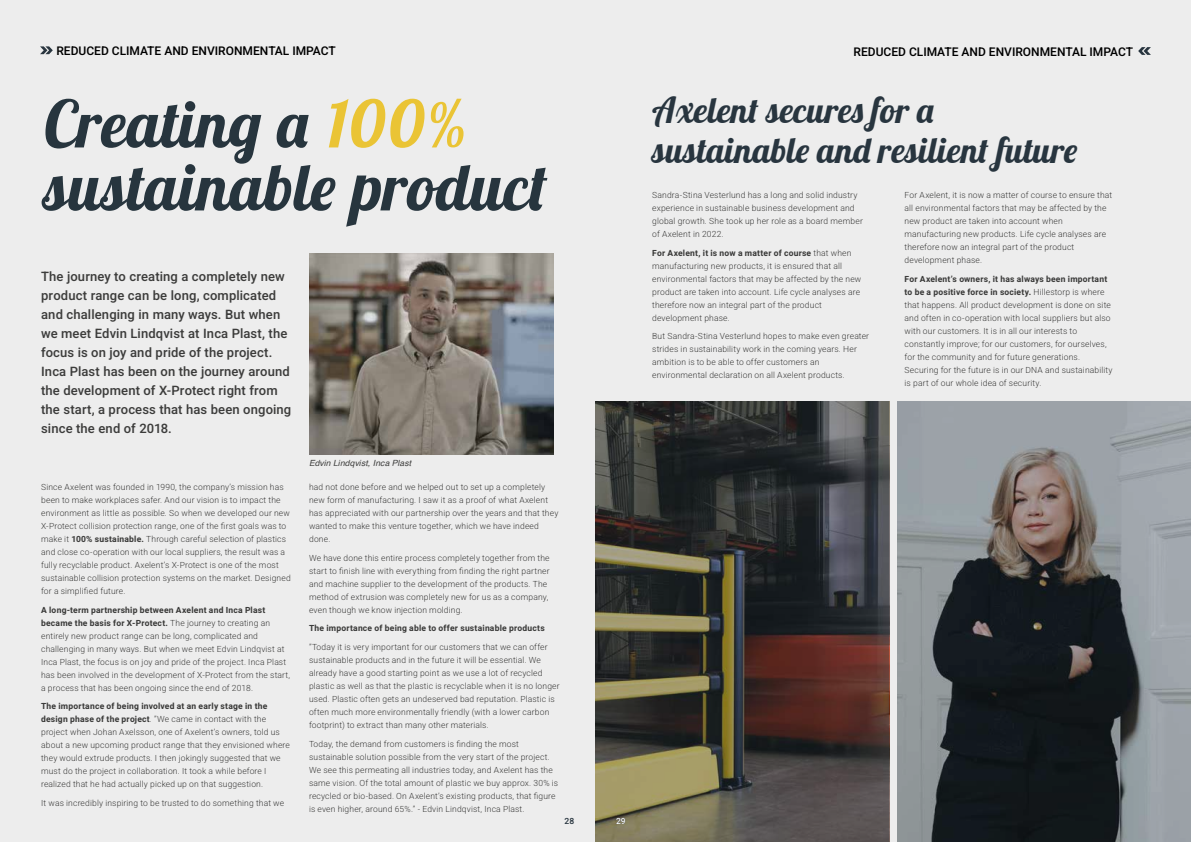
<style>
.page{position:relative;width:1191px;height:842px;background:#fff}
.page>*{position:absolute;margin:0;border:0;box-sizing:border-box;transform-origin:0 0}
.t1{font:italic 700 65px/63px "Lobster Two";letter-spacing:.005em;color:#27353e}
.t2{font:35px/40px "Lobster";letter-spacing:.005em;color:#28353f}
.t3{font:500 13px/19px "Heebo";letter-spacing:.01em;color:#3c3c3b}
.t4{font:500 12px "Heebo";color:#000}
.t5{font:300 8.5px/13px "Heebo";letter-spacing:.02em;color:#3c3c3b}
.t6{font:700 8.5px "Heebo";letter-spacing:.025em;color:#3c3c3b}
.t7{font:italic 8.5px "Helvetica";letter-spacing:.015em;color:#3c3c3b}
.t8{font:500 8.5px "Heebo";color:#28353f}
.t9{font:500 8.5px "Heebo";color:#fff}
.s1{color:#eac435}
.s2{font-weight:700}
</style>
<div class="page">
<div style="left:595px;top:0;width:596px;height:842px;background:#ededed"></div>
<div style="left:0;top:0;width:596px;height:842px;background:#ededed"></div>
<svg style="left:1138px;top:47px;width:13px;height:8px"></svg>
<svg style="left:40px;top:46px;width:13px;height:8px"></svg>
<svg style="left:595px;top:401px;width:294px;height:441px"></svg>
<svg style="left:897px;top:401px;width:294px;height:441px"></svg>
<img style="left:309px;top:254px;width:244px;height:200px">
<h3 class="t4" style="left:56px;top:43px;width:281px">REDUCED CLIMATE AND ENVIRONMENTAL IMPACT</h3>
<h1 class="t1" style="left:43px;top:92px;width:504px">Creating a <span class="s1">100% </span>sustainable product</h1>
<p class="t3" style="left:41px;top:267px;width:252px">The journey to creating a completely new product range can be long, complicated and challenging in many ways. But when we meet Edvin Lindqvist at Inca Plast, the focus is on joy and pride of the project.<br>Inca Plast has been on the journey around the development of X-Protect right from the start, a process that has been ongoing since the end of 2018.</p>
<p class="t5" style="left:41px;top:480px;width:251px">Since Axelent was founded in 1990, the company’s mission has been to make workplaces safer. And our vision is to impact the environment as little as possible. So when we developed our new X-Protect collision protection range, one of the first goals was to make it <span class="s2">100% sustainable.</span> Through careful selection of plastics and close co-operation with our local suppliers, the result was a fully recyclable product. Axelent’s X-Protect is one of the most sustainable collision protection systems on the market. Designed for a simplified future.</p>
<p class="t5" style="left:41px;top:603px;width:250px"><span class="s2">A long-term partnership between Axelent and Inca Plast became the basis for X-Protect.</span> The journey to creating an entirely new product range can be long, complicated and challenging in many ways. But when we meet Edvin Lindqvist at Inca Plast, the focus is on joy and pride of the project. Inca Plast has been involved in the development of X-Protect from the start, a process that has been ongoing since the end of 2018.</p>
<p class="t5" style="left:41px;top:700px;width:250px"><span class="s2">The importance of being involved at an early stage in the design phase of the project</span>. ”We came in contact with the project when Johan Axelsson, one of Axelent’s owners, told us about a new upcoming product range that they envisioned where they would extrude products. I then jokingly suggested that we must do the project in collaboration. It took a while before I realized that he had actually picked up on that suggestion.</p>
<p class="t5" style="left:41px;top:796px;width:244px">It was incredibly inspiring to be trusted to do something that we</p>
<p class="t7" style="left:309px;top:456px;width:104px">Edvin Lindqvist, Inca Plast</p>
<p class="t5" style="left:309px;top:481px;width:251px">had not done before and we helped out to set up a completely new form of manufacturing. I saw it as a proof of what Axelent has appreciated with our partnership over the years and that they wanted to make this venture together, which we have indeed done.</p>
<p class="t5" style="left:309px;top:551px;width:242px">We have done this entire process completely together from the start to finish line with everything from finding the right partner and machine supplier to the development of the products. The method of extrusion was completely new for us as a company, even though we know injection molding.</p>
<p class="t6" style="left:309px;top:622px;width:237px">The importance of being able to offer sustainable products</p>
<p class="t5" style="left:309px;top:640px;width:252px">”Today it is very important for our customers that we can offer sustainable products and in the future it will be essential. We already have a good starting point as we use a lot of recycled plastic as well as that the plastic is recyclable when it is no longer used. Plastic often gets an undeserved bad reputation. Plastic is often much more environmentally friendly (with a lower carbon footprint) to extract than many other materials.</p>
<p class="t5" style="left:309px;top:737px;width:251px">Today, the demand from customers is finding the most sustainable solution possible from the very start of the project.<br>We see this permeating all industries today, and Axelent has the same vision. Of the total amount of plastic we buy approx. 30% is recycled or bio-based. On Axelent’s existing products, that figure is even higher, around 65%.” - Edvin Lindqvist, Inca Plast.</p>
<p class="t8" style="left:564px;top:815px;width:11px">28</p>
<h3 class="t4" style="left:853px;top:43px;width:281px">REDUCED CLIMATE AND ENVIRONMENTAL IMPACT</h3>
<h2 class="t2" style="left:652px;top:94px;width:427px">Axelent secures for a sustainable and resilient future</h2>
<p class="t5" style="left:652px;top:188px;width:212px">Sandra-Stina Vesterlund has a long and solid industry experience in sustainable business development and global growth. She took up her role as a board member of Axelent in 2022.</p>
<p class="t5" style="left:652px;top:246px;width:211px"><span class="s2">For Axelent, it is now a matter of course</span> that when manufacturing new products, it is ensured that all environmental factors that may be affected by the new product are taken into account. Life cycle analyses are therefore now an integral part of the product development phase.</p>
<p class="t5" style="left:652px;top:330px;width:218px">But Sandra-Stina Vesterlund hopes to make even greater strides in sustainability work in the coming years. Her ambition is to be able to offer customers an environmental declaration on all Axelent products.</p>
<p class="t5" style="left:904px;top:188px;width:209px">For Axelent, it is now a matter of course to ensure that all environmental factors that may be affected by the new product are taken into account when manufacturing new products. Life cycle analyses are therefore now an integral part of the product development phase.</p>
<p class="t5" style="left:904px;top:272px;width:209px"><span class="s2">For Axelent’s owners, it has always been important to be a positive force in society.</span> Hillestorp is where that happens. All product development is done on site and often in co-operation with local suppliers but also with our customers. It is in all our interests to constantly improve; for our customers, for ourselves, for the community and for future generations.<br>Securing for the future is in our DNA and sustainability is part of our whole idea of security.</p>
<p class="t9" style="left:616px;top:815px;width:11px">29</p>
</div>
